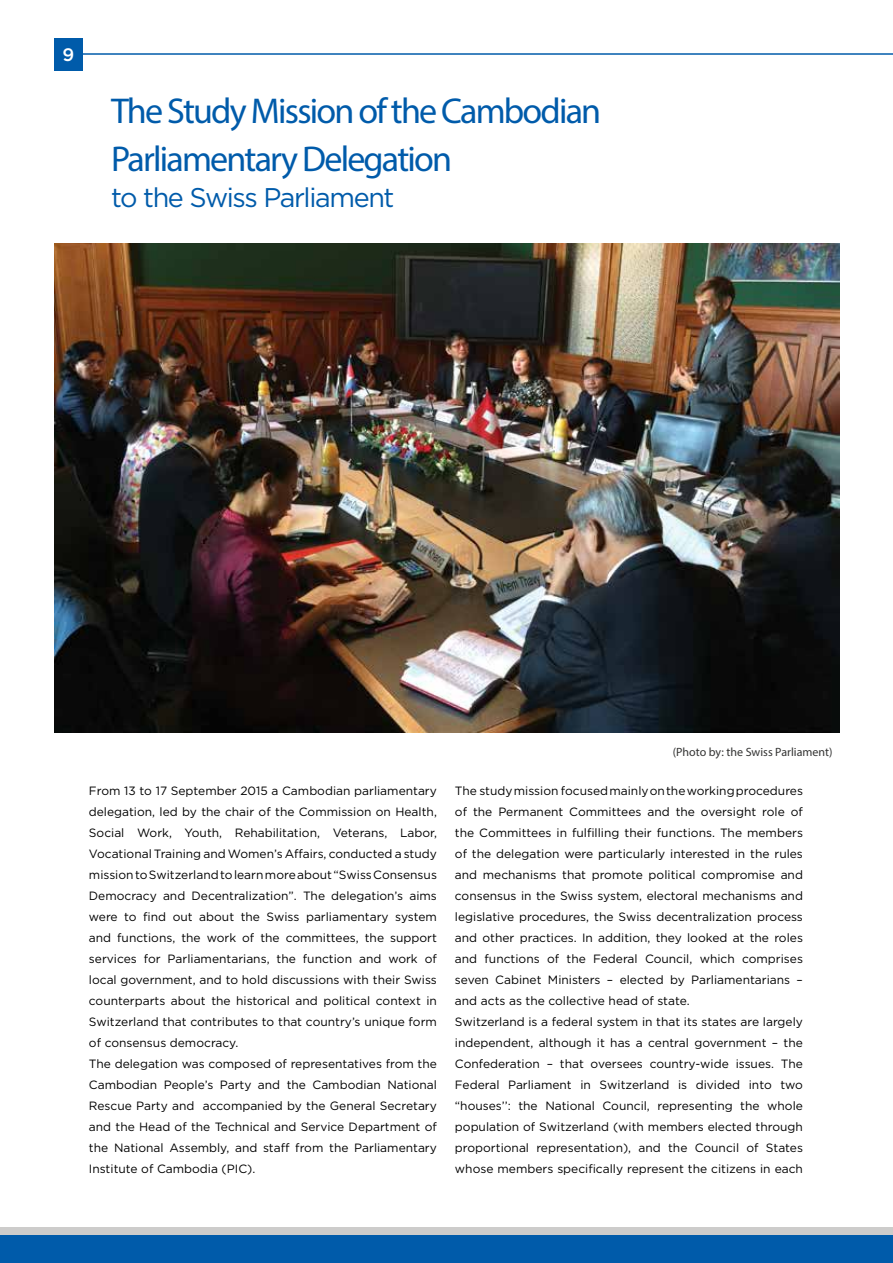
<style>
.page{position:relative;width:893px;height:1263px;background:#fff}
.page>*{position:absolute;margin:0;border:0;box-sizing:border-box;transform-origin:0 0}
.t1{font:36px/48px "Myriad Pro";letter-spacing:-.05em;color:#005baa}
.t2{font:27px "Gotham";letter-spacing:-.05em;color:#005baa}
.t3{font:500 18px "Gotham";color:#fff}
.t4{font:12px/21px "Gotham";color:#000}
.t5{font:12px "Myriad Pro";color:#343433}
</style>
<div class="page">
<div style="left:0;top:1228px;width:893px;height:35px;background:#cdcccb"></div>
<div style="left:0;top:1235px;width:893px;height:28px;background:#005baa"></div>
<hr style="left:54px;top:53px;width:839px;height:2px;background:#005baa">
<div style="left:54px;top:39px;width:28px;height:32px;background:#005baa"></div>
<img style="left:54px;top:244px;width:786px;height:488px">
<h3 class="t3" style="left:62px;top:43px;width:13px">9</h3>
<h1 class="t1" style="left:111px;top:87px;width:492px">The Study Mission of the Cambodian<br>Parliamentary Delegation</h1>
<h2 class="t2" style="left:111px;top:180px;width:285px">to the Swiss Parliament</h2>
<p class="t5" style="left:673px;top:744px;width:161px">(Photo by: the Swiss Parliament)</p>
<p class="t4" style="left:89px;top:780px;width:350px">From 13 to 17 September 2015 a Cambodian parliamentary delegation, led by the chair of the Commission on Health, Social Work, Youth, Rehabilitation, Veterans, Labor, Vocational Training and Women’s Affairs, conducted a study mission to Switzerland to learn more about “Swiss Consensus Democracy and Decentralization”. The delegation’s aims were to find out about the Swiss parliamentary system and functions, the work of the committees, the support services for Parliamentarians, the function and work of local government, and to hold discussions with their Swiss counterparts about the historical and political context in Switzerland that contributes to that country’s unique form of consensus democracy.<br>The delegation was composed of representatives from the Cambodian People’s Party and the Cambodian National Rescue Party and accompanied by the General Secretary and the Head of the Technical and Service Department of the National Assembly, and staff from the Parliamentary Institute of Cambodia (PIC).</p>
<p class="t4" style="left:455px;top:780px;width:350px">The study mission focused mainly on the working procedures of the Permanent Committees and the oversight role of the Committees in fulfilling their functions. The members of the delegation were particularly interested in the rules and mechanisms that promote political compromise and consensus in the Swiss system, electoral mechanisms and legislative procedures, the Swiss decentralization process and other practices. In addition, they looked at the roles and functions of the Federal Council, which comprises seven Cabinet Ministers – elected by Parliamentarians – and acts as the collective head of state.<br>Switzerland is a federal system in that its states are largely independent, although it has a central government – the Confederation – that oversees country-wide issues. The Federal Parliament in Switzerland is divided into two “houses’’: the National Council, representing the whole population of Switzerland (with members elected through proportional representation), and the Council of States whose members specifically represent the citizens in each</p>
</div>
